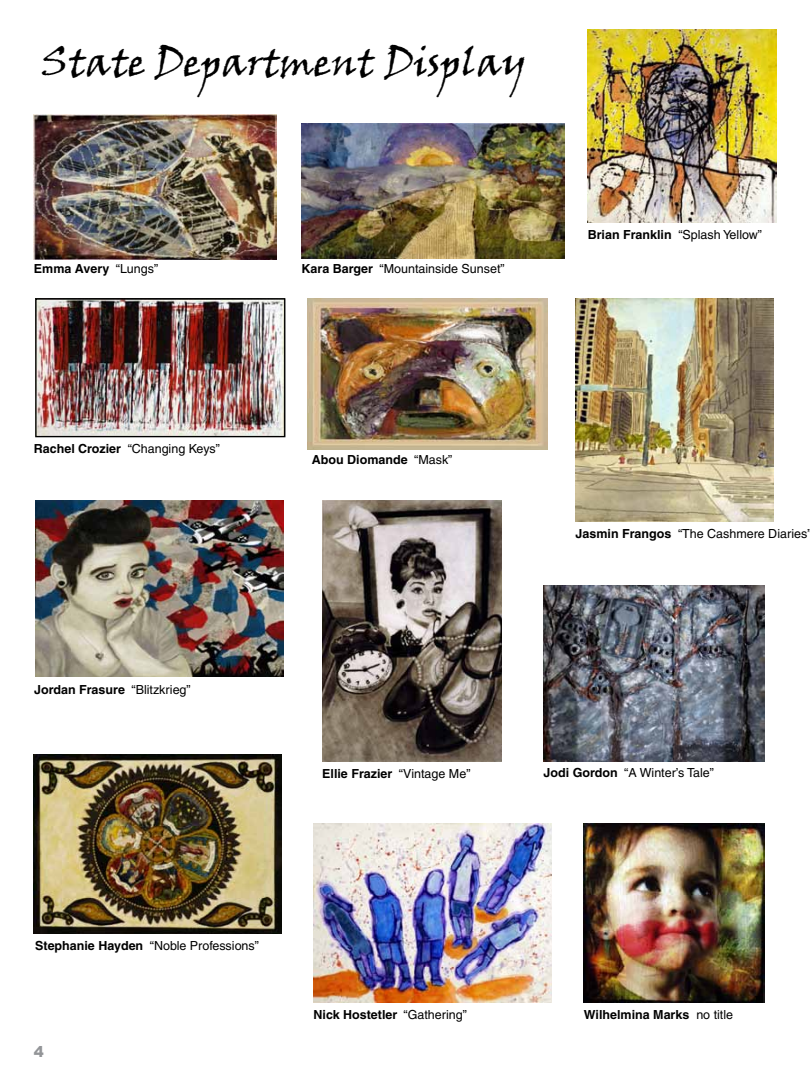
<style>
.page{position:relative;width:810px;height:1080px;background:#fff}
.page>*{position:absolute;margin:0;border:0;box-sizing:border-box;transform-origin:0 0}
.t1{font:39.25px "Viner Hand ITC";color:#000}
.t2{font:900 15px "Arial";color:#939598}
.t3{font:12.5px "Helvetica";color:#000}
.t4{font:700 12.5px "Helvetica";color:#000}
.s1{font-weight:400}
.s2{font-weight:700}
</style>
<div class="page">
<img style="left:34px;top:114px;width:242px;height:145px">
<img style="left:301px;top:123px;width:263px;height:135px">
<img style="left:37px;top:300px;width:246px;height:135px">
<div style="left:35px;top:298px;width:250px;height:139px;border:1px solid #000"></div>
<img style="left:308px;top:298px;width:239px;height:152px">
<img style="left:576px;top:298px;width:197px;height:223px">
<img style="left:588px;top:29px;width:188px;height:194px">
<img style="left:35px;top:501px;width:249px;height:176px">
<img style="left:322px;top:501px;width:179px;height:260px">
<img style="left:544px;top:586px;width:221px;height:175px">
<img style="left:34px;top:754px;width:248px;height:180px">
<img style="left:314px;top:823px;width:238px;height:180px">
<img style="left:584px;top:823px;width:181px;height:180px">
<h1 class="t1" style="left:42px;top:38px;width:487px">State Department Display</h1>
<p class="t4" style="left:34px;top:261px;width:126px">Emma Avery <span class="s1">“Lungs”</span></p>
<p class="t3" style="left:302px;top:261px;width:205px"><span class="s2">Kara Barger</span> “Mountainside Sunset”</p>
<p class="t3" style="left:588px;top:227px;width:176px"><span class="s2">Brian Franklin</span> “Splash Yellow”</p>
<p class="t3" style="left:34px;top:442px;width:188px"><span class="s2">Rachel Crozier</span> “Changing Keys”</p>
<p class="t4" style="left:312px;top:452px;width:142px">Abou Diomande <span class="s1">“Mask”</span></p>
<p class="t4" style="left:34px;top:682px;width:158px">Jordan Frasure <span class="s1">“Blitzkrieg”</span></p>
<p class="t4" style="left:322px;top:766px;width:150px">Ellie Frazier <span class="s1">“Vintage Me”</span></p>
<p class="t3" style="left:35px;top:938px;width:225px"><span class="s2">Stephanie Hayden</span> “Noble Professions”</p>
<p class="t2" style="left:34px;top:1041px;width:12px">4</p>
<p class="t4" style="left:314px;top:1007px;width:155px">Nick Hostetler <span class="s1">“Gathering”</span></p>
<p class="t3" style="left:576px;top:526px;width:237px"><span class="s2">Jasmin Frangos</span> “The Cashmere Diaries”</p>
<p class="t3" style="left:544px;top:766px;width:172px"><span class="s2">Jodi Gordon</span> “A Winter’s Tale”</p>
<p class="t4" style="left:584px;top:1007px;width:151px">Wilhelmina Marks <span class="s1">no title</span></p>
</div>
